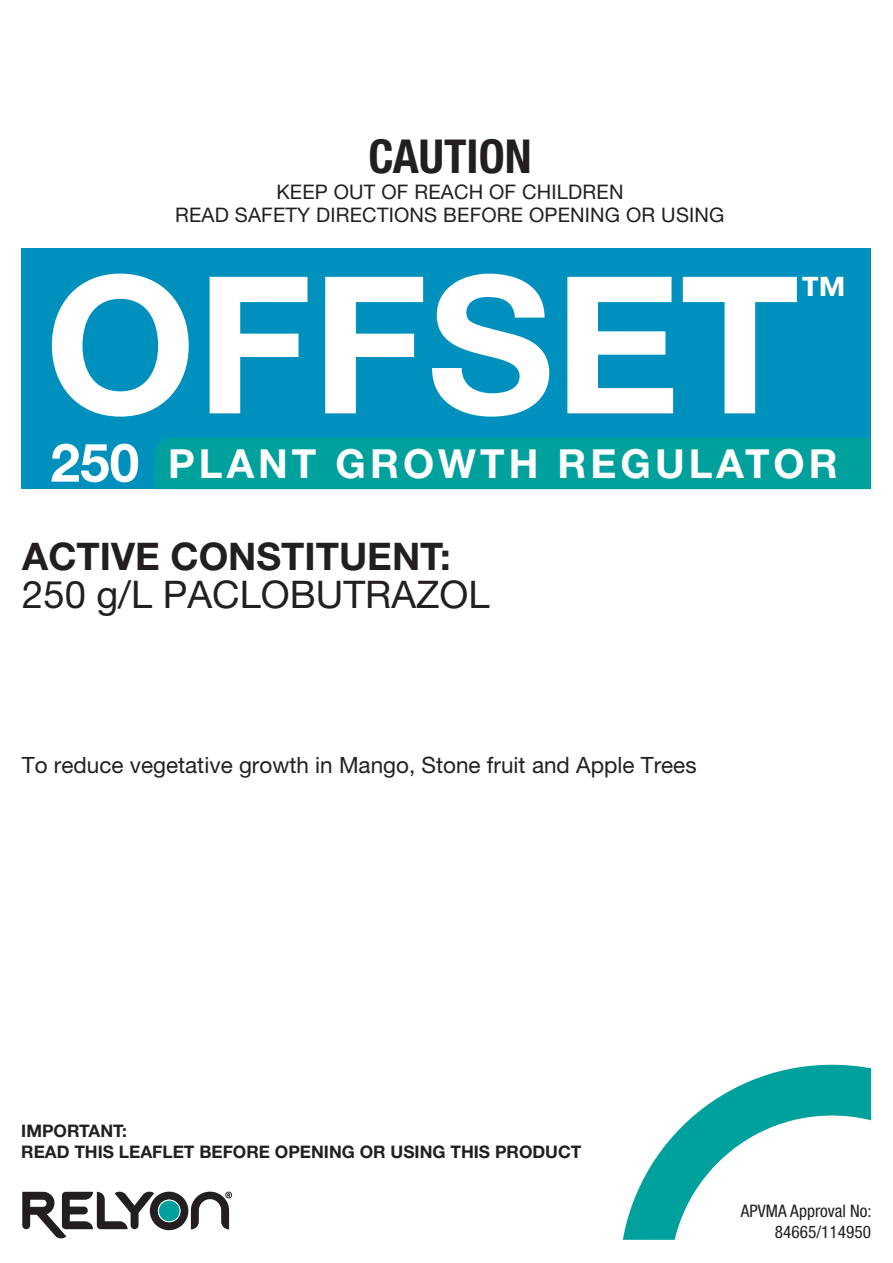
<style>
.page{position:relative;width:893px;height:1263px;background:#fff}
.page>*{position:absolute;margin:0;border:0;box-sizing:border-box;transform-origin:0 0}
.t1{font:700 191.1px "Helvetica Neue LT Std";color:#fff}
.t2{font:700 53.25px "Helvetica Neue LT Std";color:#fff}
.t3{font:700 condensed 46.8px "Helvetica Neue LT Std";color:#231f20}
.t4{font:700 46.35px "Helvetica Neue LT Std";color:#fff}
.t5{font:700 40.05px "Helvetica Neue LT Std";letter-spacing:.1em;color:#fff}
.t6{font:38.1px "Helvetica Neue LT Std";color:#231f20}
.t7{font:700 38.1px "Helvetica Neue LT Std";color:#231f20}
.t8{font:22.5px "Helvetica Neue LT Std";color:#231f20}
.t9{font:20.1px/23.2px "Helvetica Neue LT Std";letter-spacing:.01em;color:#231f20;text-align:center}
.t10{font:700 17.25px/20.7px "Helvetica Neue LT Std";color:#231f20}
.t11{font:condensed 17.25px/20.7px "Helvetica Neue LT Std";color:#231f20;text-align:right}
</style>
<div class="page">
<div style="left:22px;top:248px;width:849px;height:211px;background:#0090be"></div>
<div style="left:22px;top:429px;width:289px;height:60px;background:#0090be"></div>
<div style="left:155px;top:437px;width:716px;height:52px;background:#00a19c"></div>
<svg style="left:22px;top:1191px;width:210px;height:47px"></svg>
<svg style="left:622px;top:1065px;width:249px;height:175px"></svg>
<h3 class="t3" style="left:368px;top:128px;width:165px">CAUTION</h3>
<p class="t9" style="left:175px;top:180px;width:551px">KEEP OUT OF REACH OF CHILDREN<br>READ SAFETY DIRECTIONS BEFORE OPENING OR USING</p>
<h1 class="t1" style="left:44px;top:227px;width:756px">OFFSET</h1>
<h3 class="t4" style="left:799px;top:265px;width:49px">™</h3>
<h2 class="t2" style="left:50px;top:430px;width:90px">250</h2>
<h3 class="t5" style="left:168px;top:439px;width:671px">PLANT GROWTH REGULATOR</h3>
<h3 class="t7" style="left:22px;top:532px;width:430px">ACTIVE CONSTITUENT:</h3>
<h3 class="t6" style="left:22px;top:571px;width:469px">250 g/L PACLOBUTRAZOL</h3>
<p class="t8" style="left:22px;top:751px;width:676px">To reduce vegetative growth in Mango, Stone fruit and Apple Trees</p>
<p class="t10" style="left:21px;top:1120px;width:562px">IMPORTANT:<br>READ THIS LEAFLET BEFORE OPENING OR USING THIS PRODUCT</p>
<p class="t11" style="left:741px;top:1201px;width:132px">APVMA Approval No:<br>84665/114950</p>
</div>
